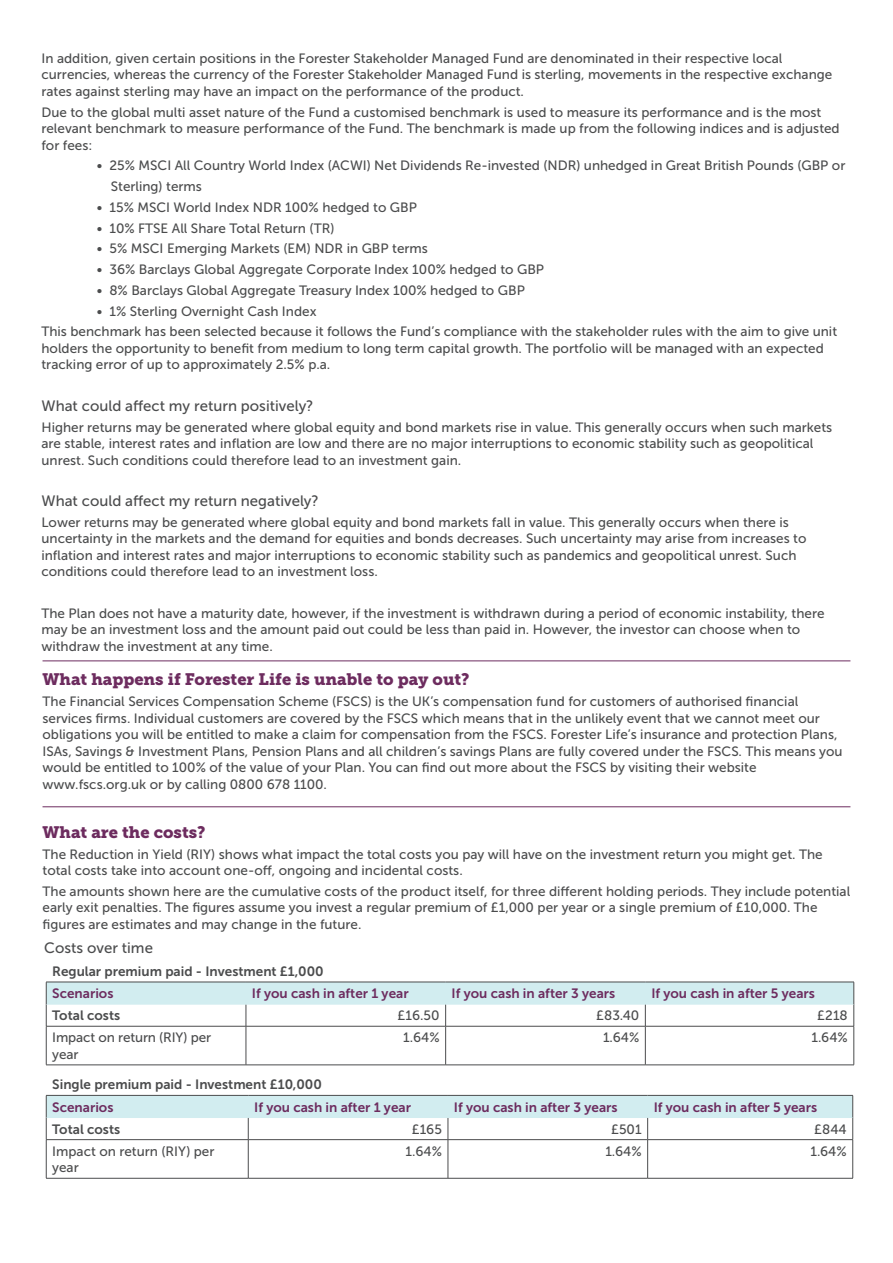
<style>
.page{position:relative;width:893px;height:1263px;background:#fff}
.page>*{position:absolute;margin:0;border:0;box-sizing:border-box;transform-origin:0 0}
.t1{font:16.5px "Museo Slab 900";color:#6d2c5f}
.t2{font:15px "Museo Sans 500";color:#4b4c4d}
.t3{font:13.5px/16.5px "Museo Sans 500";color:#4b4c4d}
.t4{font:13.5px "Museo Sans 700";color:#6d2c5f}
.t5{font:13.5px "Museo Sans 700";color:#4b4c4d}
</style>
<div class="page">
<hr style="left:43px;top:660px;width:807px;height:1px;background:#6d2c5f">
<hr style="left:43px;top:806px;width:807px;height:1px;background:#6d2c5f">
<hr style="left:46px;top:1139px;width:202px;height:1px;background:#4b4c4d">
<hr style="left:46px;top:1140px;width:1px;height:38px;background:#4b4c4d">
<hr style="left:248px;top:1139px;width:200px;height:1px;background:#4b4c4d">
<hr style="left:248px;top:1140px;width:1px;height:38px;background:#4b4c4d">
<hr style="left:448px;top:1139px;width:200px;height:1px;background:#4b4c4d">
<hr style="left:448px;top:1140px;width:1px;height:38px;background:#4b4c4d">
<hr style="left:648px;top:1139px;width:205px;height:1px;background:#4b4c4d">
<hr style="left:647px;top:1140px;width:1px;height:38px;background:#4b4c4d">
<hr style="left:852px;top:1140px;width:1px;height:38px;background:#4b4c4d">
<hr style="left:46px;top:1178px;width:202px;height:1px;background:#4b4c4d">
<hr style="left:248px;top:1178px;width:200px;height:1px;background:#4b4c4d">
<hr style="left:448px;top:1178px;width:200px;height:1px;background:#4b4c4d">
<hr style="left:648px;top:1178px;width:205px;height:1px;background:#4b4c4d">
<svg style="left:46px;top:1095px;width:807px;height:44px"></svg>
<hr style="left:46px;top:1026px;width:200px;height:1px;background:#4b4c4d">
<hr style="left:46px;top:1026px;width:1px;height:39px;background:#4b4c4d">
<hr style="left:246px;top:1026px;width:200px;height:1px;background:#4b4c4d">
<hr style="left:246px;top:1026px;width:1px;height:39px;background:#4b4c4d">
<hr style="left:446px;top:1026px;width:199px;height:1px;background:#4b4c4d">
<hr style="left:445px;top:1026px;width:1px;height:39px;background:#4b4c4d">
<hr style="left:645px;top:1026px;width:209px;height:1px;background:#4b4c4d">
<hr style="left:645px;top:1026px;width:1px;height:39px;background:#4b4c4d">
<hr style="left:853px;top:1026px;width:1px;height:39px;background:#4b4c4d">
<hr style="left:46px;top:1064px;width:200px;height:1px;background:#4b4c4d">
<hr style="left:246px;top:1064px;width:200px;height:1px;background:#4b4c4d">
<hr style="left:446px;top:1064px;width:199px;height:1px;background:#4b4c4d">
<hr style="left:645px;top:1064px;width:209px;height:1px;background:#4b4c4d">
<svg style="left:46px;top:982px;width:808px;height:44px"></svg>
<p class="t3" style="left:41px;top:50px;width:792px">In addition, given certain positions in the Forester Stakeholder Managed Fund are denominated in their respective local currencies, whereas the currency of the Forester Stakeholder Managed Fund is sterling, movements in the respective exchange rates against sterling may have an impact on the performance of the product.</p>
<p class="t3" style="left:41px;top:104px;width:800px">Due to the global multi asset nature of the Fund a customised benchmark is used to measure its performance and is the most relevant benchmark to measure performance of the Fund. The benchmark is made up from the following indices and is adjusted for fees:</p>
<p class="t3" style="left:97px;top:157px;width:750px">• 25% MSCI All Country World Index (ACWI) Net Dividends Re-invested (NDR) unhedged in Great British Pounds (GBP or</p>
<p class="t3" style="left:111px;top:178px;width:93px">Sterling) terms</p>
<p class="t3" style="left:97px;top:199px;width:321px">• 15% MSCI World Index NDR 100% hedged to GBP</p>
<p class="t3" style="left:97px;top:220px;width:239px">• 10% FTSE All Share Total Return (TR)</p>
<p class="t3" style="left:97px;top:240px;width:332px">• 5% MSCI Emerging Markets (EM) NDR in GBP terms</p>
<p class="t3" style="left:97px;top:261px;width:449px">• 36% Barclays Global Aggregate Corporate Index 100% hedged to GBP</p>
<p class="t3" style="left:97px;top:282px;width:429px">• 8% Barclays Global Aggregate Treasury Index 100% hedged to GBP</p>
<p class="t3" style="left:97px;top:303px;width:221px">• 1% Sterling Overnight Cash Index</p>
<p class="t3" style="left:41px;top:323px;width:797px">This benchmark has been selected because it follows the Fund’s compliance with the stakeholder rules with the aim to give unit holders the opportunity to benefit from medium to long term capital growth. The portfolio will be managed with an expected tracking error of up to approximately 2.5% p.a.</p>
<p class="t2" style="left:41px;top:397px;width:274px">What could affect my return positively?</p>
<p class="t3" style="left:41px;top:419px;width:792px">Higher returns may be generated where global equity and bond markets rise in value. This generally occurs when such markets are stable, interest rates and inflation are low and there are no major interruptions to economic stability such as geopolitical unrest. Such conditions could therefore lead to an investment gain.</p>
<p class="t2" style="left:41px;top:493px;width:279px">What could affect my return negatively?</p>
<p class="t3" style="left:41px;top:514px;width:766px">Lower returns may be generated where global equity and bond markets fall in value. This generally occurs when there is uncertainty in the markets and the demand for equities and bonds decreases. Such uncertainty may arise from increases to inflation and interest rates and major interruptions to economic stability such as pandemics and geopolitical unrest. Such conditions could therefore lead to an investment loss.</p>
<p class="t3" style="left:41px;top:605px;width:785px">The Plan does not have a maturity date, however, if the investment is withdrawn during a period of economic instability, there may be an investment loss and the amount paid out could be less than paid in. However, the investor can choose when to withdraw the investment at any time.</p>
<p class="t1" style="left:43px;top:670px;width:428px">What happens if Forester Life is unable to pay out?</p>
<p class="t3" style="left:43px;top:693px;width:801px">The Financial Services Compensation Scheme (FSCS) is the UK’s compensation fund for customers of authorised financial services firms. Individual customers are covered by the FSCS which means that in the unlikely event that we cannot meet our obligations you will be entitled to make a claim for compensation from the FSCS. Forester Life’s insurance and protection Plans, ISAs, Savings &amp; Investment Plans, Pension Plans and all children’s savings Plans are fully covered under the FSCS. This means you would be entitled to 100% of the value of your Plan. You can find out more about the FSCS by visiting their website www.fscs.org.uk or by calling 0800 678 1100.</p>
<p class="t1" style="left:43px;top:822px;width:164px">What are the costs?</p>
<p class="t3" style="left:43px;top:846px;width:782px">The Reduction in Yield (RIY) shows what impact the total costs you pay will have on the investment return you might get. The total costs take into account one-off, ongoing and incidental costs.</p>
<p class="t3" style="left:43px;top:883px;width:809px">The amounts shown here are the cumulative costs of the product itself, for three different holding periods. They include potential early exit penalties. The figures assume you invest a regular premium of £1,000 per year or a single premium of £10,000. The figures are estimates and may change in the future.</p>
<p class="t2" style="left:44px;top:939px;width:110px">Costs over time</p>
<p class="t5" style="left:52px;top:964px;width:273px">Regular premium paid - Investment £1,000</p>
<p class="t4" style="left:52px;top:986px;width:63px">Scenarios</p>
<p class="t4" style="left:252px;top:986px;width:158px">If you cash in after 1 year</p>
<p class="t4" style="left:452px;top:986px;width:165px">If you cash in after 3 years</p>
<p class="t4" style="left:651px;top:986px;width:165px">If you cash in after 5 years</p>
<p class="t5" style="left:52px;top:1008px;width:69px">Total costs</p>
<p class="t3" style="left:398px;top:1007px;width:44px">£16.50</p>
<p class="t3" style="left:596px;top:1007px;width:45px">£83.40</p>
<p class="t3" style="left:817px;top:1007px;width:32px">£218</p>
<p class="t3" style="left:52px;top:1029px;width:160px">Impact on return (RIY) per year</p>
<p class="t3" style="left:403px;top:1029px;width:38px">1.64%</p>
<p class="t3" style="left:603px;top:1029px;width:38px">1.64%</p>
<p class="t3" style="left:811px;top:1029px;width:38px">1.64%</p>
<p class="t5" style="left:52px;top:1077px;width:271px">Single premium paid - Investment £10,000</p>
<p class="t4" style="left:52px;top:1099px;width:63px">Scenarios</p>
<p class="t4" style="left:254px;top:1099px;width:158px">If you cash in after 1 year</p>
<p class="t4" style="left:454px;top:1099px;width:165px">If you cash in after 3 years</p>
<p class="t4" style="left:654px;top:1099px;width:165px">If you cash in after 5 years</p>
<p class="t5" style="left:52px;top:1121px;width:69px">Total costs</p>
<p class="t3" style="left:412px;top:1121px;width:32px">£165</p>
<p class="t3" style="left:611px;top:1121px;width:32px">£501</p>
<p class="t3" style="left:814px;top:1121px;width:34px">£844</p>
<p class="t3" style="left:52px;top:1143px;width:164px">Impact on return (RIY) per year</p>
<p class="t3" style="left:406px;top:1143px;width:38px">1.64%</p>
<p class="t3" style="left:605px;top:1143px;width:38px">1.64%</p>
<p class="t3" style="left:810px;top:1143px;width:38px">1.64%</p>
</div>
